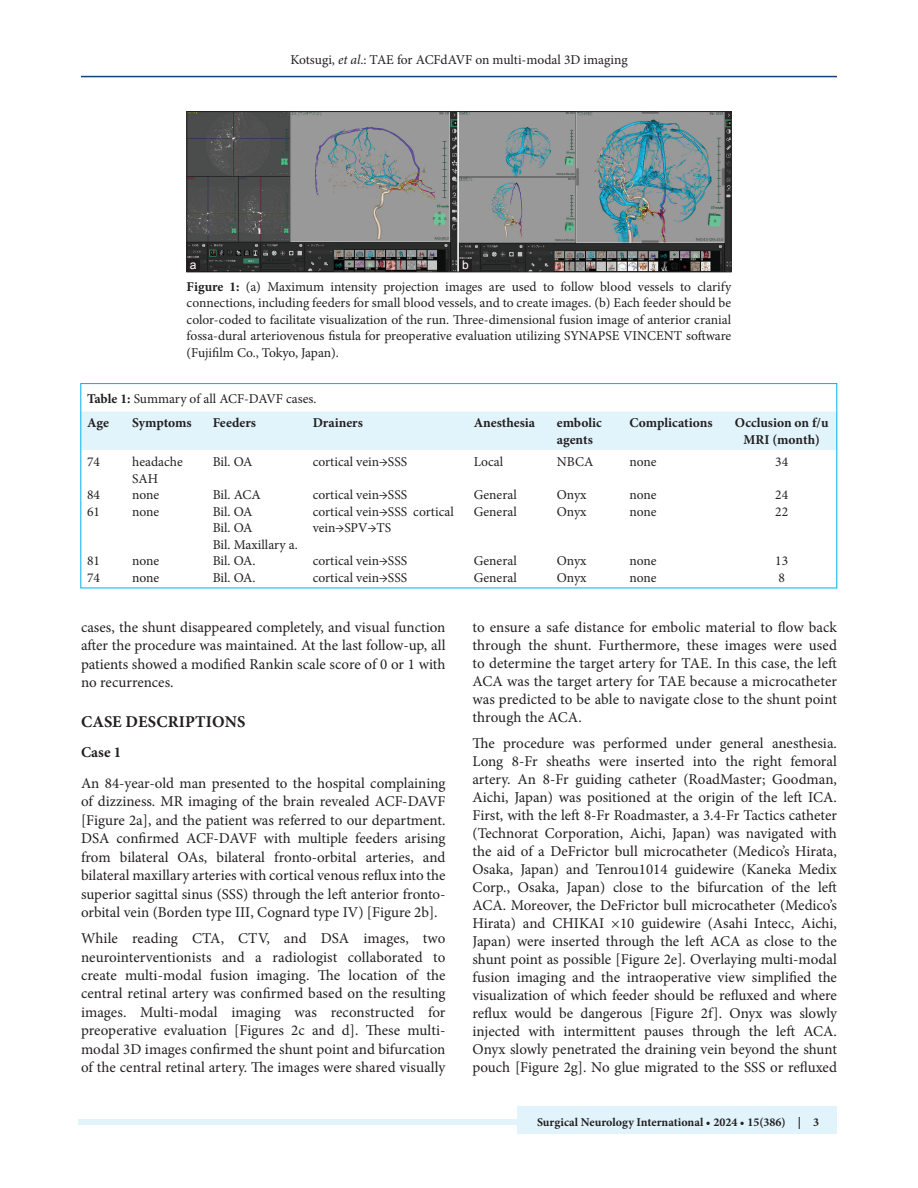
<style>
.page{position:relative;width:918px;height:1188px;background:#fff}
.page>*{position:absolute;margin:0;border:0;box-sizing:border-box;transform-origin:0 0}
.t1{font:700 16.5px "Minion Pro";letter-spacing:.01em;color:#231f20}
.TX{font:15px/18px "Minion Pro";color:#231f20;text-align:justify}
.H2_No_Above_Space{font:700 15px "Minion Pro";color:#231f20}
.FGC{font:13.5px/16.5px "Minion Pro";color:#231f20;text-align:justify}
.TB{font:13.5px/16.5px "Minion Pro";color:#231f20}
.TCH{font:700 13.5px/16.5px "Minion Pro";color:#231f20}
.TBL{font:13.5px "Minion Pro";color:#231f20}
.TT{font:13.5px "Minion Pro";color:#231f20}
.JF{font:700 12px "Minion Pro";color:#231f20}
.LABEL{font:12px "Arial";color:#fff}
.s1{font-style:italic}
.s2{font-weight:700}
</style>
<div class="page">
<hr style="left:81px;top:76px;width:756px;height:1px;background:#164077">
<div style="left:78px;top:1119px;width:756px;height:6px;background:#e1f4fc"></div>
<div style="left:518px;top:1106px;width:319px;height:28px;background:#e1f4fc"></div>
<div style="left:83px;top:412px;width:752px;height:38px;background:#e1f4fc"></div>
<div style="left:81px;top:383px;width:756px;height:205px;border:1px solid #00aeef"></div>
<img style="left:189px;top:113px;width:540px;height:157px">
<div style="left:187px;top:111px;width:544px;height:161px;border:1px solid #231f20"></div>
<div style="left:187px;top:259px;width:12px;height:13px;background:#231f20"></div>
<div style="left:459px;top:259px;width:13px;height:13px;background:#231f20"></div>
<p class="FGC" style="left:290px;top:51px;width:339px">Kotsugi, <span class="s1">et al</span>.: TAE for ACFdAVF on multi-modal 3D imaging</p>
<p class="LABEL" style="left:190px;top:257px;width:8px">a</p>
<p class="LABEL" style="left:462px;top:257px;width:8px">b</p>
<p class="FGC" style="left:187px;top:278px;width:546px"><span class="s2">Figure 1:</span> (a) Maximum intensity projection images are used to follow blood vessels to clarify connections, including feeders for small blood vessels, and to create images. (b) Each feeder should be color-coded to facilitate visualization of the run. Three-dimensional fusion image of anterior cranial fossa-dural arteriovenous fistula for preoperative evaluation utilizing SYNAPSE VINCENT software (Fujifilm Co., Tokyo, Japan).</p>
<p class="TT" style="left:87px;top:389px;width:231px"><span class="s2">Table 1:</span> Summary of all ACF-DAVF cases.</p>
<p class="TCH" style="left:87px;top:415px;width:23px">Age</p>
<p class="TCH" style="left:132px;top:415px;width:61px">Symptoms</p>
<p class="TCH" style="left:213px;top:415px;width:45px">Feeders</p>
<p class="TCH" style="left:313px;top:415px;width:52px">Drainers</p>
<p class="TCH" style="left:474px;top:415px;width:63px">Anesthesia</p>
<p class="TCH" style="left:557px;top:415px;width:47px">embolic agents</p>
<p class="TCH" style="left:630px;top:415px;width:85px">Complications</p>
<p class="TCH" style="left:735px;top:415px;width:95px;text-align:center">Occlusion on f/u<br>MRI (month)</p>
<p class="TB" style="left:87px;top:454px;width:14px">74</p>
<p class="TB" style="left:132px;top:454px;width:52px">headache<br>SAH</p>
<p class="TB" style="left:213px;top:454px;width:41px">Bil. OA</p>
<p class="TB" style="left:313px;top:454px;width:96px">cortical vein→SSS</p>
<p class="TB" style="left:474px;top:454px;width:31px">Local</p>
<p class="TB" style="left:557px;top:454px;width:38px">NBCA</p>
<p class="TB" style="left:630px;top:454px;width:29px">none</p>
<p class="TB" style="left:775px;top:454px;width:14px">34</p>
<p class="TB" style="left:87px;top:487px;width:14px">84</p>
<p class="TB" style="left:132px;top:487px;width:29px">none</p>
<p class="TB" style="left:213px;top:487px;width:50px">Bil. ACA</p>
<p class="TB" style="left:313px;top:487px;width:96px">cortical vein→SSS</p>
<p class="TB" style="left:474px;top:487px;width:44px">General</p>
<p class="TB" style="left:557px;top:487px;width:31px">Onyx</p>
<p class="TB" style="left:630px;top:487px;width:29px">none</p>
<p class="TB" style="left:775px;top:487px;width:14px">24</p>
<p class="TB" style="left:87px;top:503px;width:14px">61</p>
<p class="TB" style="left:132px;top:503px;width:29px">none</p>
<p class="TB" style="left:213px;top:503px;width:41px">Bil. OA</p>
<p class="TB" style="left:213px;top:520px;width:41px">Bil. OA</p>
<p class="TB" style="left:213px;top:536px;width:87px">Bil. Maxillary a.</p>
<p class="TB" style="left:313px;top:503px;width:143px">cortical vein→SSS cortical vein→SPV→TS</p>
<p class="TB" style="left:474px;top:503px;width:44px">General</p>
<p class="TB" style="left:557px;top:503px;width:31px">Onyx</p>
<p class="TB" style="left:630px;top:503px;width:29px">none</p>
<p class="TB" style="left:775px;top:503px;width:14px">22</p>
<p class="TB" style="left:87px;top:553px;width:14px">81</p>
<p class="TB" style="left:132px;top:553px;width:29px">none</p>
<p class="TB" style="left:213px;top:553px;width:44px">Bil. OA.</p>
<p class="TB" style="left:313px;top:553px;width:96px">cortical vein→SSS</p>
<p class="TB" style="left:474px;top:553px;width:44px">General</p>
<p class="TB" style="left:557px;top:553px;width:31px">Onyx</p>
<p class="TB" style="left:630px;top:553px;width:29px">none</p>
<p class="TB" style="left:775px;top:553px;width:14px">13</p>
<p class="TBL" style="left:87px;top:568px;width:14px">74</p>
<p class="TBL" style="left:132px;top:568px;width:29px">none</p>
<p class="TBL" style="left:213px;top:568px;width:44px">Bil. OA.</p>
<p class="TBL" style="left:313px;top:568px;width:96px">cortical vein→SSS</p>
<p class="TBL" style="left:474px;top:568px;width:44px">General</p>
<p class="TBL" style="left:557px;top:568px;width:31px">Onyx</p>
<p class="TBL" style="left:630px;top:568px;width:29px">none</p>
<p class="TBL" style="left:779px;top:568px;width:8px">8</p>
<p class="TX" style="left:81px;top:618px;width:366px;line-height:18.5px">cases, the shunt disappeared completely, and visual function after the procedure was maintained. At the last follow-up, all patients showed a modified Rankin scale score of 0 or 1 with no recurrences.</p>
<h1 class="t1" style="left:81px;top:710px;width:166px">CASE DESCRIPTIONS</h1>
<p class="H2_No_Above_Space" style="left:81px;top:742px;width:42px">Case 1</p>
<p class="TX" style="left:81px;top:774px;width:366px;line-height:18.5px">An 84-year-old man presented to the hospital complaining of dizziness. MR imaging of the brain revealed ACF-DAVF [Figure 2a], and the patient was referred to our department.<br>DSA confirmed ACF-DAVF with multiple feeders arising from bilateral OAs, bilateral fronto-orbital arteries, and bilateral maxillary arteries with cortical venous reflux into the superior sagittal sinus (SSS) through the left anterior fronto&shy;orbital vein (Borden type III, Cognard type IV) [Figure 2b].</p>
<p class="TX" style="left:81px;top:929px;width:366px;line-height:18.5px">While reading CTA, CTV, and DSA images, two neurointerventionists and a radiologist collaborated to create multi-modal fusion imaging. The location of the central retinal artery was confirmed based on the resulting images. Multi-modal imaging was reconstructed for preoperative evaluation [Figures 2c and d]. These multi&shy;modal 3D images confirmed the shunt point and bifurcation of the central retinal artery. The images were shared visually</p>
<p class="TX" style="left:472px;top:618px;width:366px">to ensure a safe distance for embolic material to flow back through the shunt. Furthermore, these images were used to determine the target artery for TAE. In this case, the left ACA was the target artery for TAE because a microcatheter was predicted to be able to navigate close to the shunt point through the ACA.</p>
<p class="TX" style="left:472px;top:734px;width:366px">The procedure was performed under general anesthesia.<br>Long 8-Fr sheaths were inserted into the right femoral artery. An 8-Fr guiding catheter (RoadMaster; Goodman, Aichi, Japan) was positioned at the origin of the left ICA.<br>First, with the left 8-Fr Roadmaster, a 3.4-Fr Tactics catheter (Technorat Corporation, Aichi, Japan) was navigated with the aid of a DeFrictor bull microcatheter (Medico’s Hirata, Osaka, Japan) and Tenrou1014 guidewire (Kaneka Medix Corp., Osaka, Japan) close to the bifurcation of the left ACA. Moreover, the DeFrictor bull microcatheter (Medico’s Hirata) and CHIKAI ×10 guidewire (Asahi Intecc, Aichi, Japan) were inserted through the left ACA as close to the shunt point as possible [Figure 2e]. Overlaying multi-modal fusion imaging and the intraoperative view simplified the visualization of which feeder should be refluxed and where reflux would be dangerous [Figure 2f]. Onyx was slowly injected with intermittent pauses through the left ACA.<br>Onyx slowly penetrated the draining vein beyond the shunt pouch [Figure 2g]. No glue migrated to the SSS or refluxed</p>
<p class="JF" style="left:537px;top:1113px;width:284px">Surgical Neurology International • 2024 • 15(386) | 3</p>
</div>
